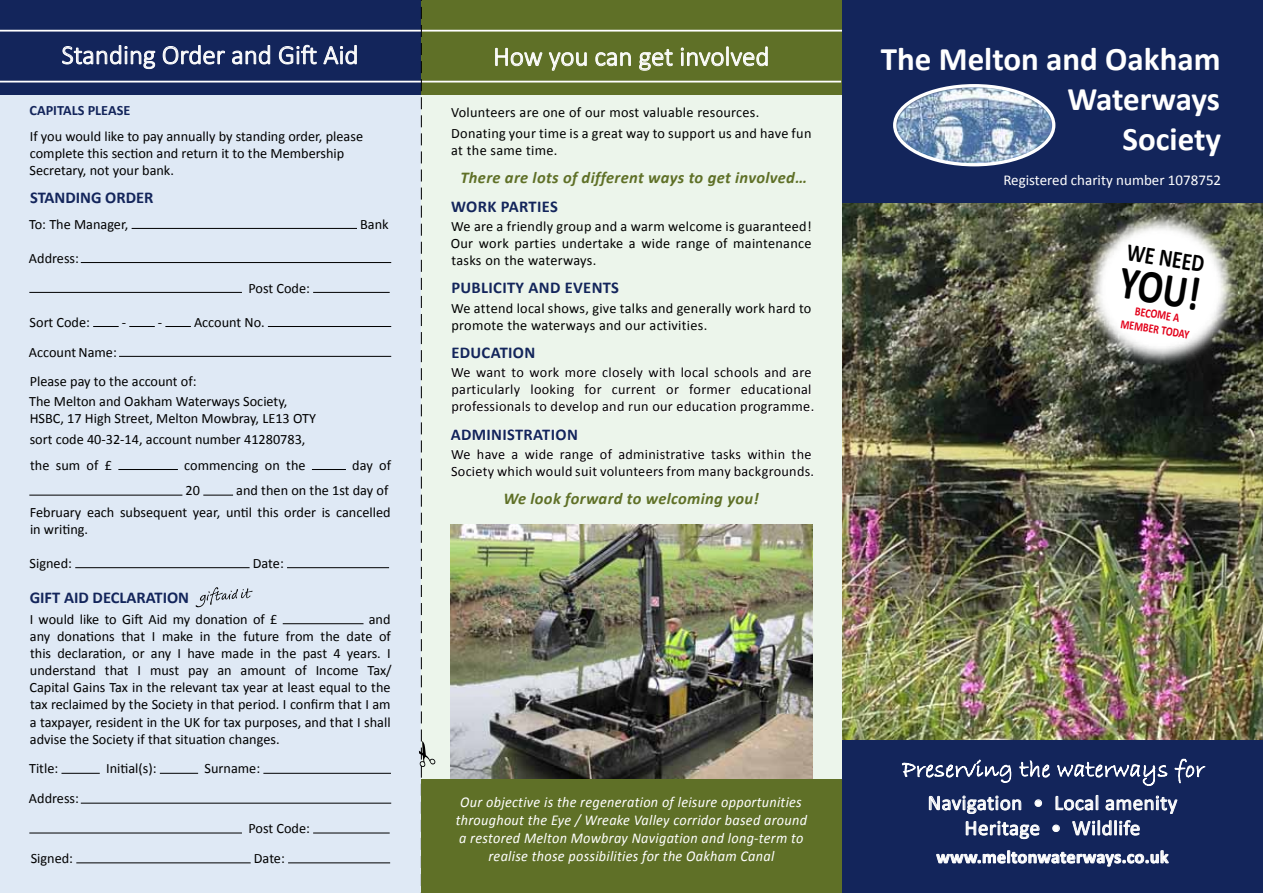
<style>
.page{position:relative;width:1263px;height:893px;background:#fff}
.page>*{position:absolute;margin:0;border:0;box-sizing:border-box;transform-origin:0 0}
.t1{font:700 47.25px "Calibri";color:#000;scale:.8 1}
.t2{font:700 33px/39.6px "Calibri";color:#fff;text-align:right}
.t3{font:300 27px "Calibri";color:#fff}
.t4{font:700 25.2px "Calibri";color:#000;scale:.8 1}
.t5{font:21px/25.2px "Calibri";letter-spacing:.02em;color:#fff;text-align:center}
.t6{font:700 18px "Calibri";letter-spacing:.02em;color:#fff}
.t7{font:italic 700 16.5px "Calibri";letter-spacing:.02em;color:#5f7027}
.t8{font:700 16.5px "Calibri";letter-spacing:.02em;color:#13255b}
.t9{font:700 16.5px "Calibri";color:#13255b}
.t10{font:italic 15px/18px "Calibri";letter-spacing:.02em;color:#fff;text-align:center;scale:.95 1}
.t11{font:15px "Calibri";color:#fff}
.t12{font:14.25px/17.1px "Calibri";color:#000}
.t13{font:14.25px/17.1px "Calibri";letter-spacing:.02em;color:#000}
.t14{font:700 14.25px "Calibri";color:#13255b}
.t15{font:700 12.6px/15.1px "Calibri";color:#e2001a;text-align:center;scale:.8 1}
</style>
<div class="page">
<img style="left:842px;top:202px;width:421px;height:539px">
<div style="left:0;top:95px;width:421px;height:798px;background:#dfe9f5"></div>
<div style="left:421px;top:95px;width:421px;height:798px;background:#ecf5eb"></div>
<div style="left:842px;top:0;width:421px;height:202px;background:#13255b"></div>
<div style="left:421px;top:0;width:421px;height:95px;background:#5f7027"></div>
<div style="left:0;top:0;width:421px;height:95px;background:#13255b"></div>
<div style="left:842px;top:741px;width:421px;height:152px;background:#13255b"></div>
<img style="left:895px;top:86px;width:159px;height:79px">
<div style="left:893px;top:84px;width:162px;height:82px;border:3px solid #fff;border-radius:50%"></div>
<svg style="left:902px;top:759px;width:109px;height:24px"></svg>
<svg style="left:1019px;top:760px;width:31px;height:18px"></svg>
<svg style="left:1057px;top:761px;width:111px;height:25px"></svg>
<svg style="left:1174px;top:758px;width:31px;height:25px"></svg>
<svg style="left:929px;top:795px;width:92px;height:19px"></svg>
<svg style="left:1034px;top:799px;width:8px;height:8px"></svg>
<svg style="left:1055px;top:795px;width:44px;height:16px"></svg>
<svg style="left:1105px;top:795px;width:73px;height:19px"></svg>
<svg style="left:965px;top:820px;width:75px;height:19px"></svg>
<svg style="left:1052px;top:824px;width:8px;height:8px"></svg>
<svg style="left:1072px;top:820px;width:68px;height:16px"></svg>
<svg style="left:936px;top:850px;width:233px;height:17px"></svg>
<hr style="left:0;top:30px;width:842px;height:2px;background:#fff">
<hr style="left:0;top:81px;width:841px;height:2px;background:#fff">
<svg style="left:62px;top:45px;width:94px;height:24px"></svg>
<svg style="left:162px;top:45px;width:63px;height:20px"></svg>
<svg style="left:232px;top:45px;width:38px;height:20px"></svg>
<svg style="left:279px;top:45px;width:38px;height:20px"></svg>
<svg style="left:323px;top:45px;width:34px;height:20px"></svg>
<hr style="left:132px;top:228px;width:225px;height:1px;background:#000">
<hr style="left:81px;top:262px;width:310px;height:1px;background:#000">
<hr style="left:29px;top:292px;width:213px;height:1px;background:#000">
<hr style="left:313px;top:292px;width:77px;height:1px;background:#000">
<svg style="left:93px;top:326px;width:26px;height:1px"></svg>
<svg style="left:129px;top:326px;width:26px;height:1px"></svg>
<svg style="left:165px;top:326px;width:26px;height:1px"></svg>
<hr style="left:268px;top:326px;width:123px;height:1px;background:#000">
<hr style="left:119px;top:356px;width:272px;height:1px;background:#000">
<hr style="left:118px;top:469px;width:60px;height:1px;background:#000">
<hr style="left:312px;top:469px;width:34px;height:1px;background:#000">
<hr style="left:29px;top:495px;width:153px;height:1px;background:#000">
<hr style="left:203px;top:495px;width:30px;height:1px;background:#000">
<hr style="left:75px;top:567px;width:175px;height:1px;background:#000">
<hr style="left:287px;top:567px;width:102px;height:1px;background:#000">
<svg style="left:196px;top:587px;width:57px;height:20px"></svg>
<hr style="left:283px;top:623px;width:80px;height:1px;background:#000">
<hr style="left:61px;top:773px;width:39px;height:1px;background:#000">
<hr style="left:160px;top:773px;width:38px;height:1px;background:#000">
<hr style="left:263px;top:773px;width:128px;height:1px;background:#000">
<hr style="left:81px;top:803px;width:310px;height:1px;background:#000">
<hr style="left:29px;top:833px;width:213px;height:1px;background:#000">
<hr style="left:313px;top:833px;width:77px;height:1px;background:#000">
<hr style="left:76px;top:863px;width:175px;height:1px;background:#000">
<hr style="left:288px;top:863px;width:102px;height:1px;background:#000">
<svg style="left:419px;top:0;width:16px;height:893px"></svg>
<svg style="left:1079px;top:208px;width:159px;height:158px;background:#818379"></svg>
<div style="left:1105px;top:234px;width:110px;height:110px;background:#fff;border-radius:50%"></div>
<img style="left:450px;top:524px;width:362px;height:255px">
<div style="left:421px;top:779px;width:421px;height:114px;background:#5f7027"></div>
<svg style="left:495px;top:48px;width:48px;height:18px"></svg>
<svg style="left:549px;top:52px;width:38px;height:19px"></svg>
<svg style="left:595px;top:52px;width:36px;height:14px"></svg>
<svg style="left:639px;top:49px;width:34px;height:22px"></svg>
<svg style="left:680px;top:46px;width:88px;height:20px"></svg>
<svg style="left:451px;top:367px;width:363px;height:47px"></svg>
<svg style="left:450px;top:429px;width:127px;height:11px"></svg>
<svg style="left:451px;top:449px;width:363px;height:30px"></svg>
<h3 class="t3" style="left:62px;top:38px;width:298px">Standing Order and Gift Aid</h3>
<p class="t14" style="left:30px;top:101px;width:102px">CAPITALS PLEASE</p>
<p class="t12" style="left:30px;top:127px;width:335px">If you would like to pay annually by standing order, please complete this section and return it to the Membership<br>Secretary, not your bank.</p>
<p class="t9" style="left:30px;top:187px;width:125px">STANDING ORDER</p>
<p class="t12" style="left:29px;top:215px;width:101px">To: The Manager,</p>
<p class="t12" style="left:360px;top:215px;width:30px">Bank</p>
<p class="t12" style="left:29px;top:249px;width:52px">Address:</p>
<p class="t12" style="left:248px;top:279px;width:63px">Post Code:</p>
<p class="t12" style="left:30px;top:313px;width:62px">Sort Code:</p>
<p class="t12" style="left:122px;top:313px;width:42px">- -</p>
<p class="t12" style="left:194px;top:313px;width:72px">Account No.</p>
<p class="t12" style="left:29px;top:336px;width:169px;line-height:29.8px">Account Name:<br>Please pay to the account of:</p>
<p class="t12" style="left:29px;top:392px;width:288px">The Melton and Oakham Waterways Society,<br>HSBC, 17 High Street, Melton Mowbray, LE13 OTY</p>
<p class="t12" style="left:30px;top:426px;width:277px;line-height:25.7px">sort code 40-32-14, account number 41280783, the sum of £</p>
<p class="t12" style="left:184px;top:456px;width:123px">commencing on the</p>
<p class="t12" style="left:352px;top:456px;width:40px">day of</p>
<p class="t12" style="left:186px;top:481px;width:16px">20</p>
<p class="t12" style="left:30px;top:479px;width:362px;line-height:21.3px;text-align:right">and then on the 1st day of<br>February each subsequent year, until this order is cancelled</p>
<p class="t12" style="left:30px;top:520px;width:60px">in writing.</p>
<p class="t12" style="left:30px;top:554px;width:44px">Signed:</p>
<p class="t12" style="left:253px;top:554px;width:32px">Date:</p>
<p class="t9" style="left:30px;top:587px;width:161px">GIFT AID DECLARATION</p>
<p class="t12" style="left:30px;top:610px;width:249px">I would like to Gift Aid my donation of £</p>
<p class="t12" style="left:29px;top:610px;width:364px;text-align:justify;text-indent:339px">and any donations that I make in the future from the date of this declaration, or any I have made in the past 4 years. I understand that I must pay an amount of Income Tax/ Capital Gains Tax in the relevant tax year at least equal to the tax reclaimed by the Society in that period. I confirm that I am a taxpayer, resident in the UK for tax purposes, and that I shall advise the Society if that situation changes.</p>
<p class="t12" style="left:29px;top:759px;width:31px">Title:</p>
<p class="t12" style="left:106px;top:759px;width:52px">Initial(s):</p>
<p class="t12" style="left:205px;top:759px;width:57px">Surname:</p>
<p class="t12" style="left:29px;top:789px;width:52px">Address:</p>
<p class="t12" style="left:248px;top:819px;width:63px">Post Code:</p>
<p class="t12" style="left:31px;top:849px;width:44px">Signed:</p>
<p class="t12" style="left:254px;top:849px;width:32px">Date:</p>
<h3 class="t3" style="left:493px;top:40px;width:278px">How you can get involved</h3>
<p class="t13" style="left:451px;top:101px;width:362px;line-height:21.3px">Volunteers are one of our most valuable resources.<br>Donating your time is a great way to support us and have fun</p>
<p class="t13" style="left:451px;top:141px;width:108px">at the same time.</p>
<p class="t7" style="left:460px;top:168px;width:348px">There are lots of different ways to get involved…</p>
<p class="t8" style="left:451px;top:196px;width:108px">WORK PARTIES</p>
<p class="t12" style="left:451px;top:217px;width:362px;text-align:justify">We are a friendly group and a warm welcome is guaranteed!<br>Our work parties undertake a wide range of maintenance tasks on the waterways.</p>
<p class="t8" style="left:451px;top:278px;width:169px">PUBLICITY AND EVENTS</p>
<p class="t13" style="left:451px;top:299px;width:362px">We attend local shows, give talks and generally work hard to promote the waterways and our activities.</p>
<p class="t8" style="left:451px;top:342px;width:85px">EDUCATION</p>
<p class="t13" style="left:451px;top:363px;width:365px">We want to work more closely with local schools and are particularly looking for current or former educational professionals to develop and run our education programme.</p>
<p class="t8" style="left:451px;top:424px;width:129px">ADMINISTRATION</p>
<p class="t13" style="left:451px;top:445px;width:365px">We have a wide range of administrative tasks within the<br>Society which would suit volunteers from many backgrounds.</p>
<p class="t7" style="left:503px;top:489px;width:257px">We look forward to welcoming you!</p>
<p class="t10" style="left:456px;top:793px;width:371px">Our objective is the regeneration of leisure opportunities throughout the Eye / Wreake Valley corridor based around a restored Melton Mowbray Navigation and long-term to realise those possibilities for the Oakham Canal</p>
<h2 class="t2" style="left:881px;top:38px;width:342px">The Melton and Oakham<br>Waterways<br>Society</h2>
<p class="t11" style="left:1003px;top:170px;width:219px">Registered charity number 1078752</p>
<h3 class="t4" style="left:1129px;top:236px;width:99px;rotate:9deg">WE NEED</h3>
<h1 class="t1" style="left:1125px;top:252px;width:103px;rotate:9deg">YOU!</h1>
<p class="t15" style="left:1124px;top:301px;width:88px;rotate:9deg">BECOME A<br>MEMBER TODAY</p>
<h3 class="t5" style="left:928px;top:789px;width:251px">Navigation • Local amenity<br>Heritage • Wildlife</h3>
<p class="t6" style="left:936px;top:846px;width:234px">www.meltonwaterways.co.uk</p>
</div>
